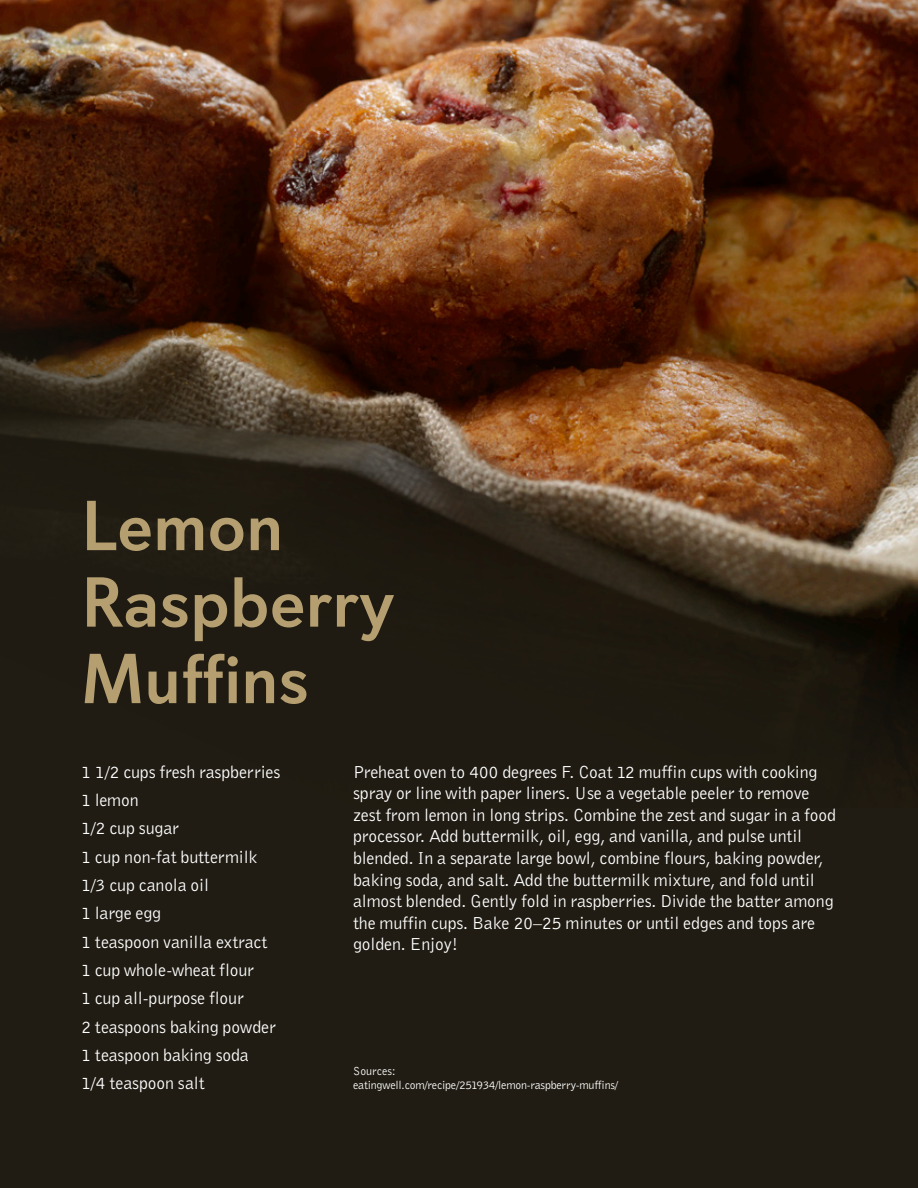
<style>
.page{position:relative;width:918px;height:1188px;background:#201c13}
.page>*{position:absolute;margin:0;border:0;box-sizing:border-box;transform-origin:0 0}
.t1{font:500 70.5px/76.5px "Davis Sans";color:#b59f70}
.t2{font:18px/21.6px "Bell Gothic";letter-spacing:-.01em;color:#fff}
.t3{font:12px "Bell Gothic";letter-spacing:-.02em;color:#fff}
.t4{font:12px "Bell Gothic";color:#fff}
</style>
<div class="page">
<img style="left:0;top:0;width:918px;height:741px">
<p class="t1" style="left:81px;top:489px;width:315px">Lemon<br>Raspberry<br>Muffins</p>
<p class="t2" style="left:81px;top:760px;width:201px">1 1/2 cups fresh raspberries</p>
<p class="t2" style="left:81px;top:789px;width:59px">1 lemon</p>
<p class="t2" style="left:81px;top:817px;width:100px">1/2 cup sugar</p>
<p class="t2" style="left:81px;top:845px;width:178px">1 cup non-fat buttermilk</p>
<p class="t2" style="left:81px;top:874px;width:130px">1/3 cup canola oil</p>
<p class="t2" style="left:81px;top:902px;width:82px">1 large egg</p>
<p class="t2" style="left:81px;top:931px;width:188px">1 teaspoon vanilla extract</p>
<p class="t2" style="left:81px;top:959px;width:175px">1 cup whole-wheat flour</p>
<p class="t2" style="left:81px;top:987px;width:165px">1 cup all-purpose flour</p>
<p class="t2" style="left:81px;top:1016px;width:197px">2 teaspoons baking powder</p>
<p class="t2" style="left:81px;top:1044px;width:169px">1 teaspoon baking soda</p>
<p class="t2" style="left:81px;top:1072px;width:125px">1/4 teaspoon salt</p>
<p class="t2" style="left:353px;top:760px;width:484px">Preheat oven to 400 degrees F. Coat 12 muffin cups with cooking spray or line with paper liners. Use a vegetable peeler to remove zest from lemon in long strips. Combine the zest and sugar in a food processor. Add buttermilk, oil, egg, and vanilla, and pulse until blended. In a separate large bowl, combine flours, baking powder, baking soda, and salt. Add the buttermilk mixture, and fold until almost blended. Gently fold in raspberries. Divide the batter among the muffin cups. Bake 20–25 minutes or until edges and tops are golden. Enjoy!</p>
<p class="t4" style="left:353px;top:1063px;width:44px">Sources:</p>
<p class="t3" style="left:353px;top:1078px;width:267px">eatingwell.com/recipe/251934/lemon-raspberry-muffins/</p>
</div>
